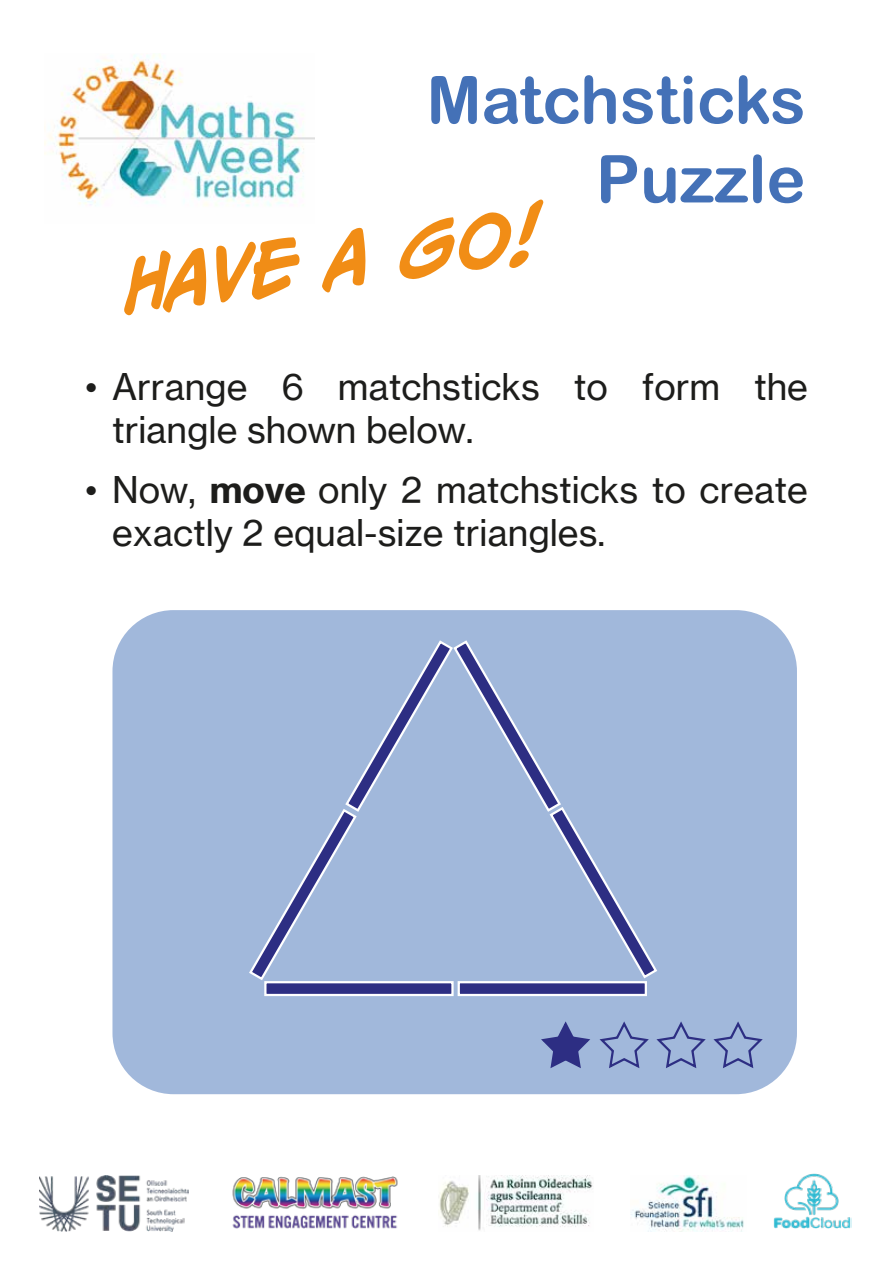
<style>
.page{position:relative;width:893px;height:1263px;background:#fff}
.page>*{position:absolute;margin:0;border:0;box-sizing:border-box;transform-origin:0 0}
.t1{font:66px/79.2px "Arial Rounded MT Bold";color:#4471b7;text-align:right}
.t2{font:italic 700 66px "CC Meanwhile";color:#f18d16}
.t3{font:36px/43.2px "Neue Haas Grotesk Text Pro";color:#1d1d1b}
.s1{font-weight:700}
</style>
<div class="page">
<img style="left:232px;top:1176px;width:166px;height:53px">
<img style="left:39px;top:1175px;width:149px;height:57px">
<img style="left:631px;top:1175px;width:113px;height:57px">
<img style="left:439px;top:1175px;width:154px;height:56px">
<img style="left:773px;top:1173px;width:78px;height:56px">
<img style="left:45px;top:54px;width:269px;height:153px">
<div style="left:112px;top:610px;width:685px;height:484px;background:#a1b8db;border-radius:61px"></div>
<svg style="left:249px;top:640px;width:408px;height:342px"></svg>
<div style="left:265px;top:982px;width:187px;height:13px;background:#2d2e83"></div>
<div style="left:264px;top:981px;width:190px;height:15px;border:2px solid #fff"></div>
<div style="left:459px;top:982px;width:187px;height:13px;background:#2d2e83"></div>
<div style="left:458px;top:981px;width:189px;height:15px;border:2px solid #fff"></div>
<svg style="left:541px;top:1021px;width:222px;height:47px"></svg>
<h1 class="t1" style="left:427px;top:59px;width:381px">Matchsticks<br>Puzzle</h1>
<h1 class="t2" style="left:118px;top:231px;width:415px;rotate:-7deg">HAVE A GO!</h1>
<p class="t3" style="left:112px;top:365px;width:697px;text-indent:-27px">• Arrange 6 matchsticks to form the triangle shown below.</p>
<p class="t3" style="left:112px;top:468px;width:697px;text-indent:-27px">• Now, <span class="s1">move</span> only 2 matchsticks to create exactly 2 equal-size triangles.</p>
</div>
